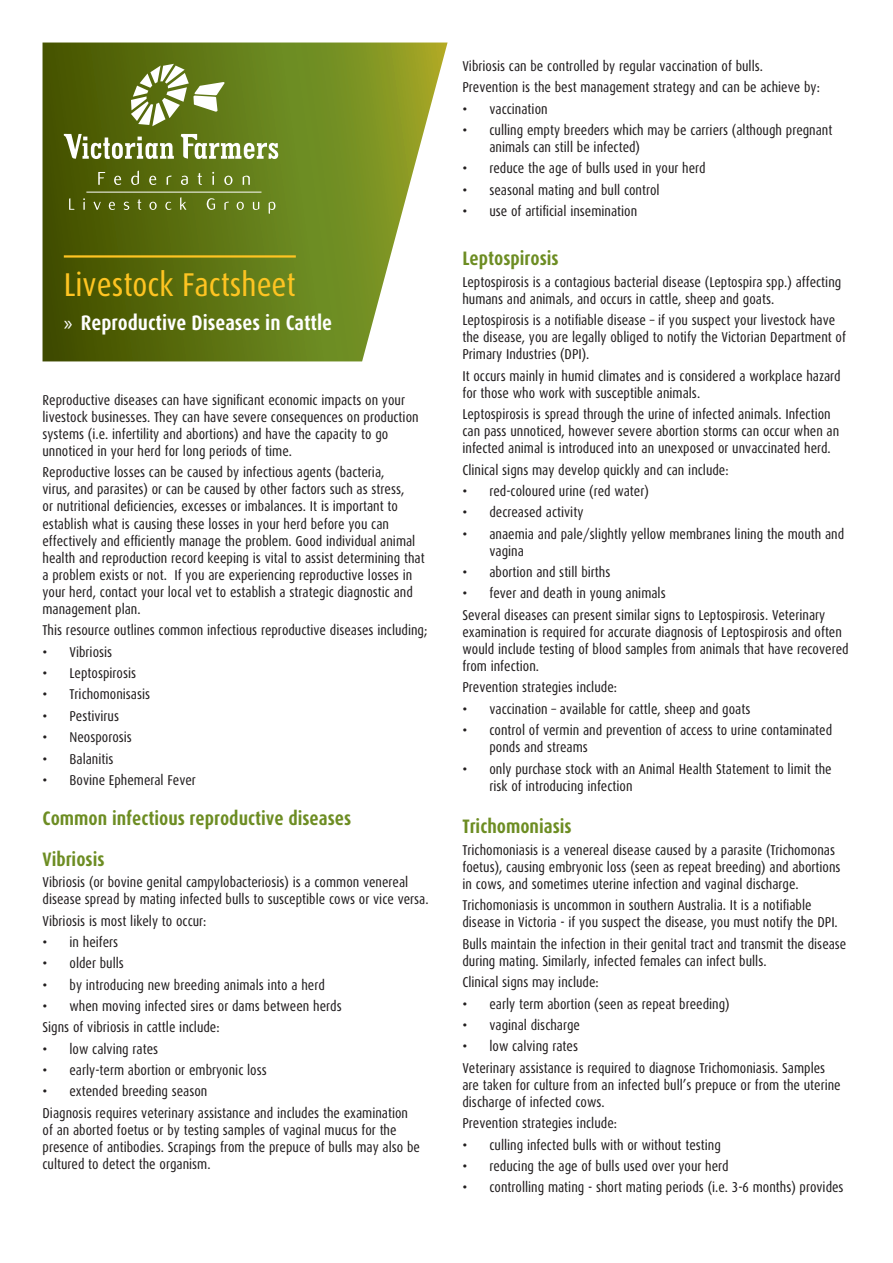
<style>
.page{position:relative;width:893px;height:1263px;background:#fff}
.page>*{position:absolute;margin:0;border:0;box-sizing:border-box;transform-origin:0 0}
.t1{font:condensed 33px "Dax";color:#fec422}
.t2{font:700 condensed 21px "Dax";color:#fff}
.Sub_Head{font:700 condensed 19.5px "Dax";color:#6d8d23}
.Body{font:700 condensed 19.5px "Dax";color:#6d8d23}
.Body-2{font:condensed 14.25px/17.1px "Dax";color:#231f20}
.s1{font-family:"Myriad Pro";font-weight:400;font-stretch:normal}
</style>
<div class="page">
<svg style="left:43px;top:43px;width:405px;height:318px;background:#758831"></svg>
<hr style="left:64px;top:255px;width:232px;height:3px;background:#fec422">
<svg style="left:98px;top:172px;width:7px;height:13px"></svg>
<svg style="left:114px;top:176px;width:7px;height:9px"></svg>
<svg style="left:131px;top:171px;width:8px;height:14px"></svg>
<svg style="left:149px;top:176px;width:7px;height:9px"></svg>
<svg style="left:167px;top:175px;width:5px;height:10px"></svg>
<svg style="left:181px;top:176px;width:7px;height:9px"></svg>
<svg style="left:198px;top:173px;width:4px;height:12px"></svg>
<svg style="left:212px;top:172px;width:2px;height:13px"></svg>
<svg style="left:224px;top:176px;width:8px;height:9px"></svg>
<svg style="left:243px;top:176px;width:7px;height:9px"></svg>
<svg style="left:64px;top:134px;width:110px;height:25px"></svg>
<svg style="left:181px;top:134px;width:97px;height:25px"></svg>
<svg style="left:131px;top:64px;width:94px;height:62px"></svg>
<hr style="left:86px;top:192px;width:175px;height:1px;background:#fff">
<svg style="left:69px;top:198px;width:6px;height:12px"></svg>
<svg style="left:83px;top:198px;width:2px;height:12px"></svg>
<svg style="left:93px;top:202px;width:8px;height:8px"></svg>
<svg style="left:109px;top:202px;width:6px;height:8px"></svg>
<svg style="left:124px;top:202px;width:5px;height:8px"></svg>
<svg style="left:138px;top:199px;width:3px;height:11px"></svg>
<svg style="left:149px;top:202px;width:8px;height:8px"></svg>
<svg style="left:165px;top:201px;width:6px;height:9px"></svg>
<svg style="left:180px;top:197px;width:6px;height:13px"></svg>
<svg style="left:207px;top:198px;width:8px;height:12px"></svg>
<svg style="left:224px;top:202px;width:5px;height:8px"></svg>
<svg style="left:237px;top:202px;width:7px;height:8px"></svg>
<svg style="left:253px;top:202px;width:6px;height:8px"></svg>
<svg style="left:269px;top:202px;width:6px;height:12px"></svg>
<p class="t1" style="left:64px;top:266px;width:233px">Livestock Factsheet</p>
<p class="t2" style="left:64px;top:311px;width:270px"><span class="s1">»</span> Reproductive Diseases in Cattle</p>
<p class="Body-2" style="left:43px;top:391px;width:378px">Reproductive diseases can have significant economic impacts on your livestock businesses. They can have severe consequences on production systems (i.e. infertility and abortions) and have the capacity to go unnoticed in your herd for long periods of time.</p>
<p class="Body-2" style="left:43px;top:464px;width:384px">Reproductive losses can be caused by infectious agents (bacteria,<br>virus, and parasites) or can be caused by other factors such as stress,<br>or nutritional deficiencies, excesses or imbalances. It is important to establish what is causing these losses in your herd before you can effectively and efficiently manage the problem. Good individual animal health and reproduction record keeping is vital to assist determining that a problem exists or not. If you are experiencing reproductive losses in your herd, contact your local vet to establish a strategic diagnostic and management plan.</p>
<p class="Body-2" style="left:43px;top:622px;width:386px">This resource outlines common infectious reproductive diseases including;</p>
<p class="Body-2" style="left:43px;top:643px;width:71px">• Vibriosis</p>
<p class="Body-2" style="left:43px;top:665px;width:95px">• Leptospirosis</p>
<p class="Body-2" style="left:43px;top:686px;width:109px">• Trichomonisasis</p>
<p class="Body-2" style="left:43px;top:707px;width:78px">• Pestivirus</p>
<p class="Body-2" style="left:43px;top:729px;width:91px">• Neosporosis</p>
<p class="Body-2" style="left:43px;top:750px;width:73px">• Balanitis</p>
<p class="Body-2" style="left:43px;top:771px;width:155px">• Bovine Ephemeral Fever</p>
<p class="Sub_Head" style="left:43px;top:808px;width:310px">Common infectious reproductive diseases</p>
<p class="Sub_Head" style="left:43px;top:848px;width:64px">Vibriosis</p>
<p class="Body-2" style="left:43px;top:874px;width:388px">Vibriosis (or bovine genital campylobacteriosis) is a common venereal disease spread by mating infected bulls to susceptible cows or vice versa.</p>
<p class="Body-2" style="left:43px;top:912px;width:165px">Vibriosis is most likely to occur:</p>
<p class="Body-2" style="left:43px;top:933px;width:77px">• in heifers</p>
<p class="Body-2" style="left:43px;top:955px;width:83px">• older bulls</p>
<p class="Body-2" style="left:43px;top:976px;width:284px">• by introducing new breeding animals into a herd</p>
<p class="Body-2" style="left:43px;top:998px;width:301px">• when moving infected sires or dams between herds</p>
<p class="Body-2" style="left:43px;top:1019px;width:179px">Signs of vibriosis in cattle include:</p>
<p class="Body-2" style="left:43px;top:1040px;width:117px">• low calving rates</p>
<p class="Body-2" style="left:43px;top:1062px;width:226px">• early-term abortion or embryonic loss</p>
<p class="Body-2" style="left:43px;top:1083px;width:166px">• extended breeding season</p>
<p class="Body-2" style="left:43px;top:1104px;width:379px">Diagnosis requires veterinary assistance and includes the examination of an aborted foetus or by testing samples of vaginal mucus for the presence of antibodies. Scrapings from the prepuce of bulls may also be cultured to detect the organism.</p>
<p class="Body-2" style="left:462px;top:58px;width:302px">Vibriosis can be controlled by regular vaccination of bulls.</p>
<p class="Body-2" style="left:462px;top:79px;width:359px">Prevention is the best management strategy and can be achieve by:</p>
<p class="Body-2" style="left:462px;top:100px;width:87px">• vaccination</p>
<p class="Body-2" style="left:489px;top:122px;width:344px;text-indent:-27px">• culling empty breeders which may be carriers (although pregnant animals can still be infected)</p>
<p class="Body-2" style="left:462px;top:160px;width:245px">• reduce the age of bulls used in your herd</p>
<p class="Body-2" style="left:462px;top:182px;width:199px">• seasonal mating and bull control</p>
<p class="Body-2" style="left:462px;top:203px;width:176px">• use of artificial insemination</p>
<p class="Body" style="left:462px;top:248px;width:98px">Leptospirosis</p>
<p class="Body-2" style="left:462px;top:273px;width:380px">Leptospirosis is a contagious bacterial disease (Leptospira spp.) affecting humans and animals, and occurs in cattle, sheep and goats.</p>
<p class="Body-2" style="left:462px;top:312px;width:385px">Leptospirosis is a notifiable disease – if you suspect your livestock have the disease, you are legally obliged to notify the Victorian Department of<br>Primary Industries (DPI).</p>
<p class="Body-2" style="left:462px;top:367px;width:380px">It occurs mainly in humid climates and is considered a workplace hazard for those who work with susceptible animals.</p>
<p class="Body-2" style="left:462px;top:406px;width:378px">Leptospirosis is spread through the urine of infected animals. Infection can pass unnoticed, however severe abortion storms can occur when an infected animal is introduced into an unexposed or unvaccinated herd.</p>
<p class="Body-2" style="left:462px;top:461px;width:268px">Clinical signs may develop quickly and can include:</p>
<p class="Body-2" style="left:462px;top:483px;width:188px">• red-coloured urine (red water)</p>
<p class="Body-2" style="left:462px;top:504px;width:122px">• decreased activity</p>
<p class="Body-2" style="left:489px;top:525px;width:356px;text-indent:-27px">• anaemia and pale/slightly yellow membranes lining the mouth and vagina</p>
<p class="Body-2" style="left:462px;top:564px;width:149px">• abortion and still births</p>
<p class="Body-2" style="left:462px;top:585px;width:205px">• fever and death in young animals</p>
<p class="Body-2" style="left:462px;top:606px;width:388px">Several diseases can present similar signs to Leptospirosis. Veterinary examination is required for accurate diagnosis of Leptospirosis and often would include testing of blood samples from animals that have recovered from infection.</p>
<p class="Body-2" style="left:462px;top:679px;width:156px">Prevention strategies include:</p>
<p class="Body-2" style="left:462px;top:700px;width:289px">• vaccination – available for cattle, sheep and goats</p>
<p class="Body-2" style="left:489px;top:722px;width:344px;text-indent:-27px">• control of vermin and prevention of access to urine contaminated ponds and streams</p>
<p class="Body-2" style="left:489px;top:760px;width:344px;text-indent:-27px">• only purchase stock with an Animal Health Statement to limit the risk of introducing infection</p>
<p class="Body" style="left:462px;top:816px;width:111px">Trichomoniasis</p>
<p class="Body-2" style="left:462px;top:841px;width:380px">Trichomoniasis is a venereal disease caused by a parasite (Trichomonas foetus), causing embryonic loss (seen as repeat breeding) and abortions in cows, and sometimes uterine infection and vaginal discharge.</p>
<p class="Body-2" style="left:462px;top:897px;width:377px">Trichomoniasis is uncommon in southern Australia. It is a notifiable disease in Victoria - if you suspect the disease, you must notify the DPI.</p>
<p class="Body-2" style="left:462px;top:935px;width:385px">Bulls maintain the infection in their genital tract and transmit the disease during mating. Similarly, infected females can infect bulls.</p>
<p class="Body-2" style="left:462px;top:974px;width:138px">Clinical signs may include:</p>
<p class="Body-2" style="left:462px;top:995px;width:269px">• early term abortion (seen as repeat breeding)</p>
<p class="Body-2" style="left:462px;top:1017px;width:119px">• vaginal discharge</p>
<p class="Body-2" style="left:462px;top:1038px;width:117px">• low calving rates</p>
<p class="Body-2" style="left:462px;top:1059px;width:380px">Veterinary assistance is required to diagnose Trichomoniasis. Samples are taken for culture from an infected bull’s prepuce or from the uterine discharge of infected cows.</p>
<p class="Body-2" style="left:462px;top:1115px;width:156px">Prevention strategies include:</p>
<p class="Body-2" style="left:462px;top:1136px;width:260px">• culling infected bulls with or without testing</p>
<p class="Body-2" style="left:462px;top:1158px;width:268px">• reducing the age of bulls used over your herd</p>
<p class="Body-2" style="left:462px;top:1179px;width:383px">• controlling mating - short mating periods (i.e. 3-6 months) provides</p>
</div>
